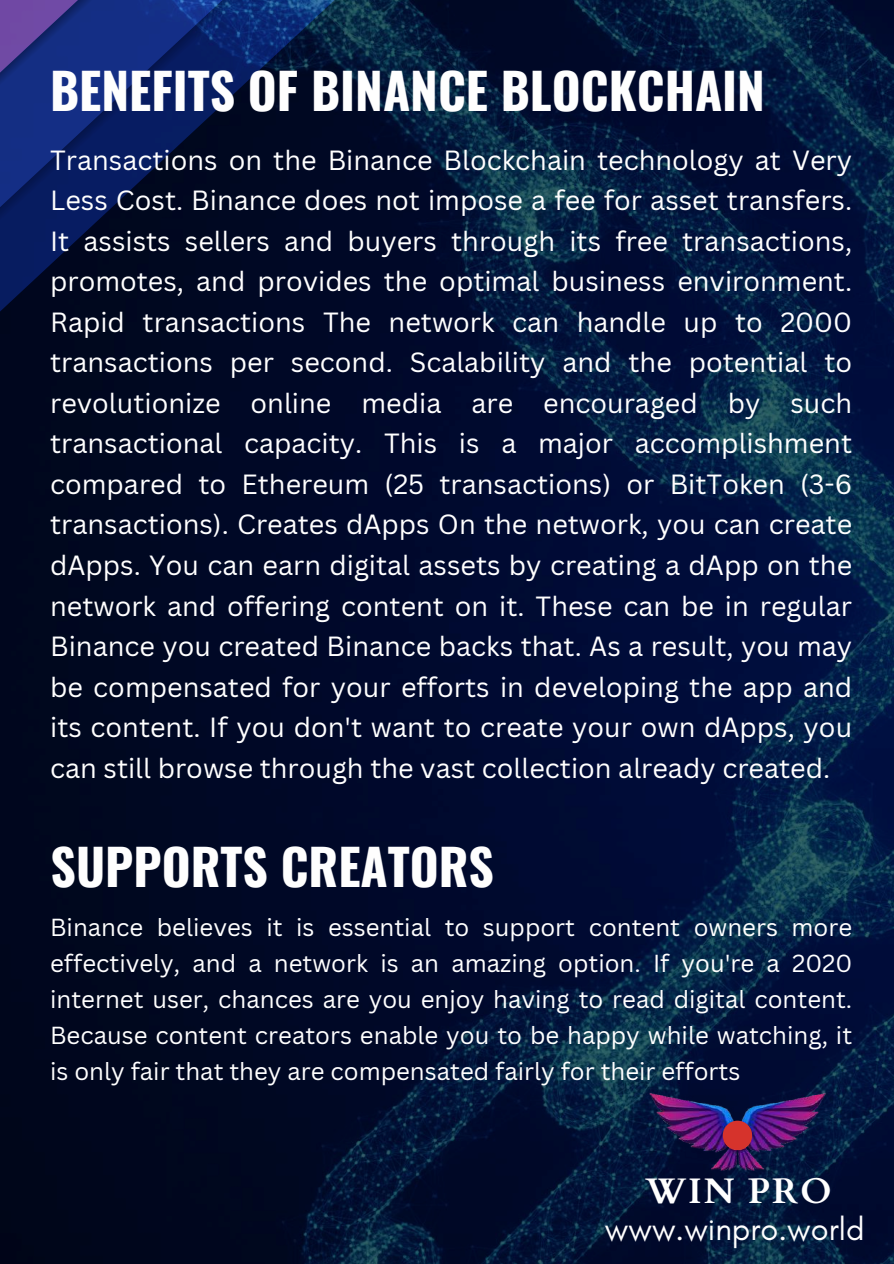
<style>
.page{position:relative;width:894px;height:1264px;background:#fff}
.page>*{position:absolute;margin:0;border:0;box-sizing:border-box;transform-origin:0 0}
.t1{font:700 49.5px "Oswald";color:#fefefe}
.t2{font:700 35.55px "Cardo";letter-spacing:.05em;color:#fff}
.t3{font:32.55px "Glacial Indifference";color:#fff}
.t4{font:27px/40.5px "Canva Sans";color:#fff;text-align:justify}
.t5{font:24px/36px "Canva Sans";color:#fff;text-align:justify}
</style>
<div class="page">
<img style="left:0;top:0;width:893px;height:1263px">
<img style="left:595px;top:1061px;width:278px;height:119px">
<div style="left:722px;top:1120px;width:30px;height:29px;background:#d6332c;border-radius:50%"></div>
<h1 class="t1" style="left:50px;top:52px;width:716px">BENEFITS OF BINANCE BLOCKCHAIN</h1>
<p class="t4" style="left:50px;top:139px;width:803px">Transactions on the Binance Blockchain technology at Very Less Cost. Binance does not impose a fee for asset transfers.<br>It assists sellers and buyers through its free transactions, promotes, and provides the optimal business environment.<br>Rapid transactions The network can handle up to 2000 transactions per second. Scalability and the potential to revolutionize online media are encouraged by such transactional capacity. This is a major accomplishment compared to Ethereum (25 transactions) or BitToken (3-6 transactions). Creates dApps On the network, you can create dApps. You can earn digital assets by creating a dApp on the network and offering content on it. These can be in regular Binance you created Binance backs that. As a result, you may be compensated for your efforts in developing the app and its content. If you don't want to create your own dApps, you can still browse through the vast collection already created.</p>
<h1 class="t1" style="left:51px;top:827px;width:445px">SUPPORTS CREATORS</h1>
<p class="t5" style="left:50px;top:908px;width:803px">Binance believes it is essential to support content owners more effectively, and a network is an amazing option. If you're a 2020 internet user, chances are you enjoy having to read digital content.<br>Because content creators enable you to be happy while watching, it is only fair that they are compensated fairly for their efforts</p>
<h2 class="t2" style="left:645px;top:1168px;width:187px">WIN PRO</h2>
<p class="t3" style="left:604px;top:1208px;width:261px">www.winpro.world</p>
</div>
